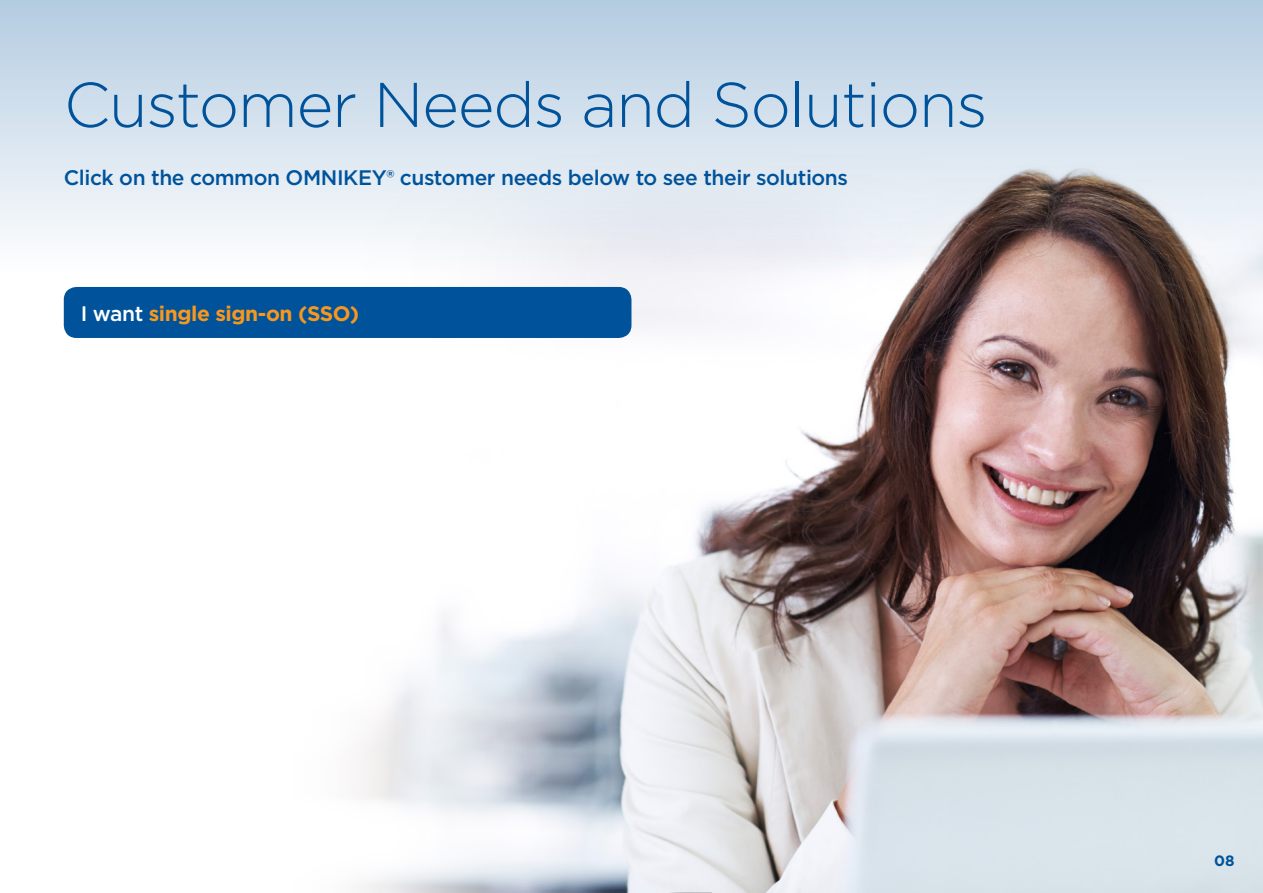
<style>
.page{position:relative;width:1263px;height:893px;background:#fff}
.page>*{position:absolute;margin:0;border:0;box-sizing:border-box;transform-origin:0 0}
.t1{font:300 63px "Gotham";letter-spacing:-.02em;color:#00539b}
.t2{font:500 21px "Gotham";letter-spacing:-.02em;color:#00539b}
.t3{font:700 21px "Gotham";letter-spacing:-.02em;color:#f8971d}
.t4{font:700 15px "Gotham";color:#00539b}
.s1{font-weight:500;color:#fff}
</style>
<div class="page">
<img style="left:284px;top:274px;width:979px;height:619px">
<svg style="left:1px;top:0;width:1262px;height:274px;background:#cfdae4"></svg>
<div style="left:64px;top:287px;width:567px;height:51px;background:#00539b;border-radius:13px"></div>
<h1 class="t1" style="left:64px;top:65px;width:925px">Customer Needs and Solutions</h1>
<p class="t2" style="left:64px;top:164px;width:786px">Click on the common OMNIKEY® customer needs below to see their solutions</p>
<p class="t3" style="left:81px;top:299px;width:280px"><span class="s1">I want</span> single sign-on (SSO)</p>
<p class="t4" style="left:1214px;top:851px;width:22px">08</p>
</div>
